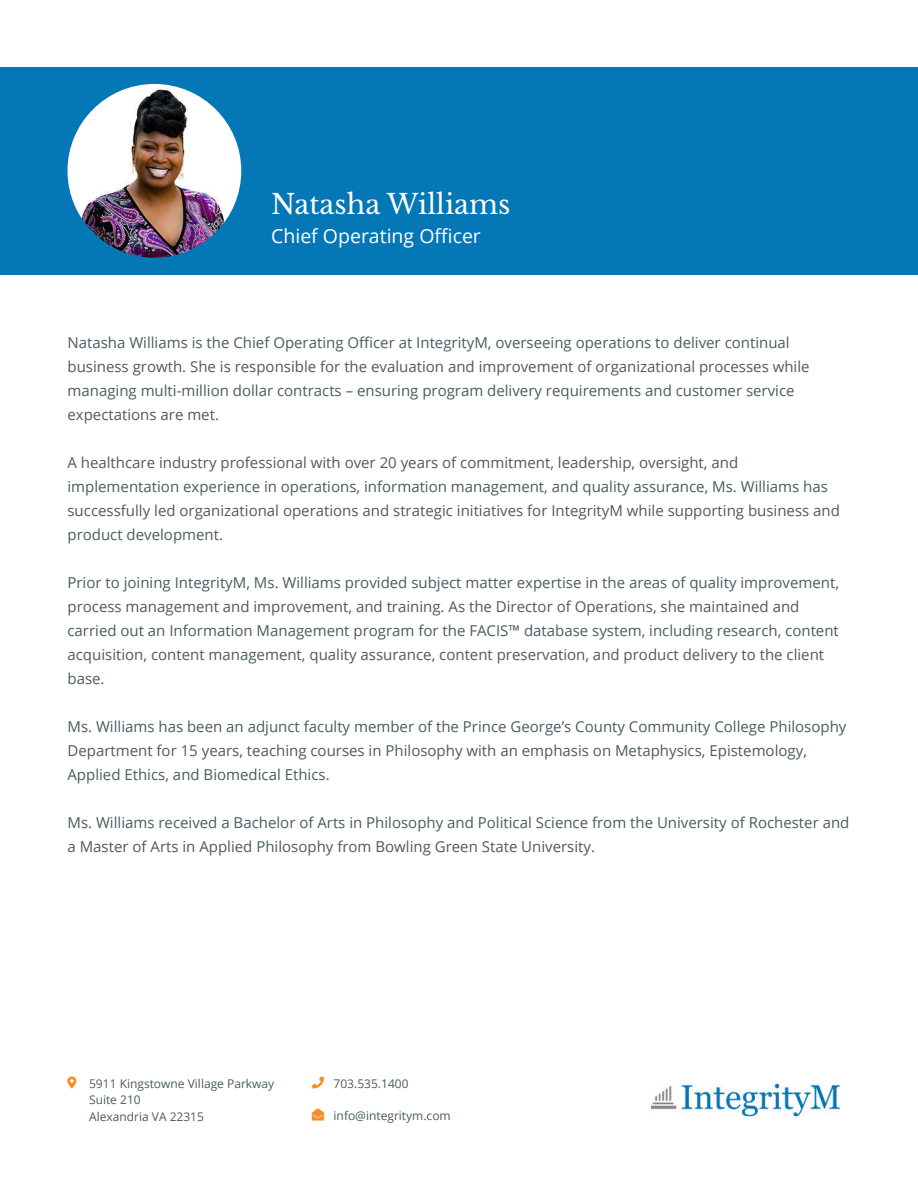
<style>
.page{position:relative;width:918px;height:1188px;background:#fff}
.page>*{position:absolute;margin:0;border:0;box-sizing:border-box;transform-origin:0 0}
.t1{font:27px "Libre Baskerville";color:#fff}
.t2{font:19.5px "Open Sans";color:#fff}
.t3{font:15px/24px "Open Sans";color:#4a5b61}
.t4{font:12px/16.5px "Open Sans";color:#4a5b61}
</style>
<div class="page">
<div style="left:0;top:67px;width:918px;height:207px;background:#0477b7"></div>
<img style="left:651px;top:1083px;width:190px;height:36px">
<img style="left:68px;top:84px;width:173px;height:174px;border-radius:87px">
<h1 class="t1" style="left:271px;top:188px;width:241px">Natasha Williams</h1>
<h2 class="t2" style="left:271px;top:222px;width:211px">Chief Operating Officer</h2>
<p class="t3" style="left:68px;top:330px;width:744px">Natasha Williams is the Chief Operating Officer at IntegrityM, overseeing operations to deliver continual business growth. She is responsible for the evaluation and improvement of organizational processes while managing multi-million dollar contracts – ensuring program delivery requirements and customer service expectations are met.</p>
<p class="t3" style="left:68px;top:450px;width:774px">A healthcare industry professional with over 20 years of commitment, leadership, oversight, and implementation experience in operations, information management, and quality assurance, Ms. Williams has successfully led organizational operations and strategic initiatives for IntegrityM while supporting business and product development.</p>
<p class="t3" style="left:68px;top:570px;width:773px">Prior to joining IntegrityM, Ms. Williams provided subject matter expertise in the areas of quality improvement, process management and improvement, and training. As the Director of Operations, she maintained and carried out an Information Management program for the FACIS™ database system, including research, content acquisition, content management, quality assurance, content preservation, and product delivery to the client base.</p>
<p class="t3" style="left:68px;top:714px;width:781px">Ms. Williams has been an adjunct faculty member of the Prince George’s County Community College Philosophy<br>Department for 15 years, teaching courses in Philosophy with an emphasis on Metaphysics, Epistemology,<br>Applied Ethics, and Biomedical Ethics.</p>
<p class="t3" style="left:68px;top:810px;width:783px">Ms. Williams received a Bachelor of Arts in Philosophy and Political Science from the University of Rochester and a Master of Arts in Applied Philosophy from Bowling Green State University.</p>
<p class="t4" style="left:89px;top:1075px;width:187px">5911 Kingstowne Village Parkway<br>Suite 210<br>Alexandria VA 22315</p>
<p class="t4" style="left:334px;top:1075px;width:77px">703.535.1400</p>
<p class="t4" style="left:334px;top:1107px;width:119px">info@integritym.com</p>
</div>
